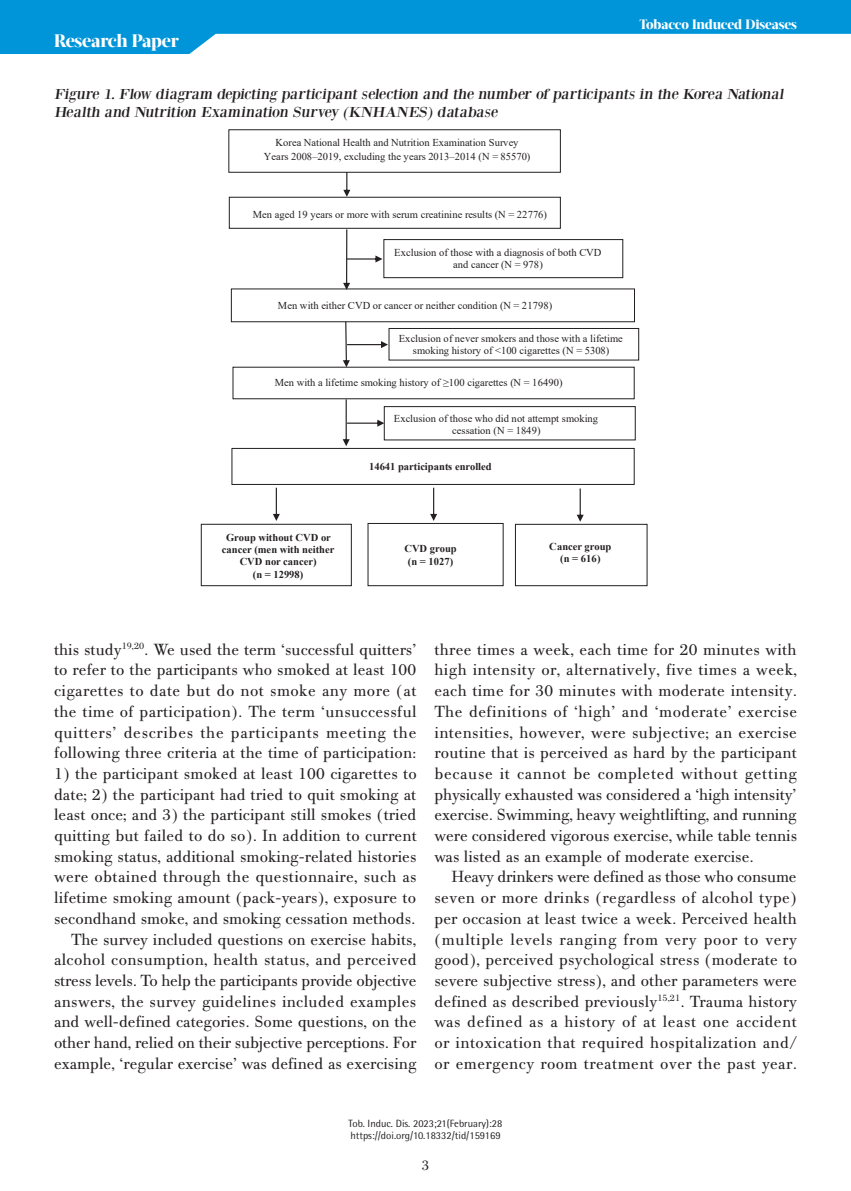
<style>
.page{position:relative;width:851px;height:1191px;background:#fff}
.page>*{position:absolute;margin:0;border:0;box-sizing:border-box;transform-origin:0 0}
.t1{font:800 18px "Acta Display W04";letter-spacing:-.01em;color:#fff}
.t2{font:17.25px/20.7px "PF Bodoni Text";letter-spacing:.005em;color:#231f20;text-align:justify}
.t3{font:15px/18px "Bodoni XT";color:#231f20;scale:1.1 1}
.t4{font:15px "PF Bodoni Text";color:#231f20}
.t5{font:800 13.5px "Acta Display W04";letter-spacing:-.01em;color:#fff}
.t6{font:10.5px/12.1px "Times New Roman";color:#231f20;text-align:center}
.t7{font:700 10.5px/12.3px "Times New Roman";color:#231f20;text-align:center}
.t8{font:10.5px/12.6px "Rotis Semi Sans Hel";color:#231f20}
</style>
<div class="page">
<svg style="left:0;top:0;width:850px;height:54px;fill:#0095d9"></svg>
<div style="left:228px;top:129px;width:332px;height:44px;border:1px solid #231f20"></div>
<svg style="left:343px;top:172px;width:7px;height:25px"></svg>
<div style="left:229px;top:197px;width:331px;height:32px;border:1px solid #231f20"></div>
<div style="left:388px;top:328px;width:251px;height:32px;border:1px solid #231f20"></div>
<div style="left:384px;top:406px;width:251px;height:34px;border:1px solid #231f20"></div>
<div style="left:231px;top:288px;width:403px;height:34px;border:1px solid #231f20"></div>
<div style="left:383px;top:239px;width:240px;height:39px;border:1px solid #231f20"></div>
<svg style="left:343px;top:229px;width:39px;height:61px"></svg>
<div style="left:201px;top:524px;width:151px;height:62px;border:1px solid #231f20"></div>
<div style="left:231px;top:448px;width:403px;height:37px;border:1px solid #231f20"></div>
<svg style="left:273px;top:488px;width:7px;height:33px"></svg>
<svg style="left:430px;top:488px;width:7px;height:33px"></svg>
<svg style="left:576px;top:488px;width:7px;height:34px"></svg>
<div style="left:367px;top:523px;width:136px;height:63px;border:1px solid #231f20"></div>
<div style="left:515px;top:524px;width:132px;height:62px;border:1px solid #231f20"></div>
<svg style="left:343px;top:322px;width:45px;height:45px"></svg>
<svg style="left:342px;top:399px;width:42px;height:47px"></svg>
<p class="t1" style="left:54px;top:30px;width:126px">Research Paper</p>
<p class="t5" style="left:639px;top:17px;width:159px">Tobacco Induced Diseases</p>
<p class="t3" style="left:54px;top:85px;width:667px">Figure 1. Flow diagram depicting participant selection and the number of participants in the Korea National<br>Health and Nutrition Examination Survey (KNHANES) database</p>
<p class="t6" style="left:264px;top:135px;width:268px;line-height:14.1px">Korea National Health and Nutrition Examination Survey<br>Years 2008–2019, excluding the years 2013–2014 (N = 85570)</p>
<p class="t6" style="left:253px;top:208px;width:296px">Men aged 19 years or more with serum creatinine results (N = 22776)</p>
<p class="t6" style="left:394px;top:246px;width:208px">Exclusion of those with a diagnosis of both CVD and cancer (N = 978)</p>
<p class="t6" style="left:278px;top:299px;width:276px">Men with either CVD or cancer or neither condition (N = 21798)</p>
<p class="t6" style="left:398px;top:332px;width:226px">Exclusion of never smokers and those with a lifetime smoking history of &lt;100 cigarettes (N = 5308)</p>
<p class="t6" style="left:275px;top:376px;width:289px">Men with a lifetime smoking history of ≥100 cigarettes (N = 16490)</p>
<p class="t6" style="left:394px;top:411px;width:206px">Exclusion of those who did not attempt smoking cessation (N = 1849)</p>
<p class="t7" style="left:222px;top:530px;width:114px">Group without CVD or cancer (men with neither<br>CVD nor cancer)<br>(n = 12998)</p>
<p class="t7" style="left:369px;top:460px;width:124px">14641 participants enrolled</p>
<p class="t7" style="left:404px;top:542px;width:54px">CVD group (n = 1027)</p>
<p class="t7" style="left:549px;top:540px;width:64px">Cancer group (n = 616)</p>
<p class="t2" style="left:54px;top:639px;width:364px">this study<sup>19,20</sup>. We used the term ‘successful quitters’ to refer to the participants who smoked at least 100 cigarettes to date but do not smoke any more (at the time of participation). The term ‘unsuccessful quitters’ describes the participants meeting the following three criteria at the time of participation:</p>
<p class="t2" style="left:54px;top:763px;width:364px;text-align:right">1) the participant smoked at least 100 cigarettes to date; 2) the participant had tried to quit smoking at least once; and 3) the participant still smokes (tried quitting but failed to do so). In addition to current smoking status, additional smoking-related histories were obtained through the questionnaire, such as lifetime smoking amount (pack-years), exposure to secondhand smoke, and smoking cessation methods.<br>The survey included questions on exercise habits, alcohol consumption, health status, and perceived stress levels. To help the participants provide objective answers, the survey guidelines included examples and well-defined categories. Some questions, on the other hand, relied on their subjective perceptions. For example, ‘regular exercise’ was defined as exercising</p>
<p class="t2" style="left:434px;top:639px;width:364px">three times a week, each time for 20 minutes with high intensity or, alternatively, five times a week, each time for 30 minutes with moderate intensity.<br>The definitions of ‘high’ and ‘moderate’ exercise intensities, however, were subjective; an exercise routine that is perceived as hard by the participant because it cannot be completed without getting physically exhausted was considered a ‘high intensity’ exercise. Swimming, heavy weightlifting, and running were considered vigorous exercise, while table tennis was listed as an example of moderate exercise.</p>
<p class="t2" style="left:434px;top:867px;width:364px;text-indent:17px">Heavy drinkers were defined as those who consume seven or more drinks (regardless of alcohol type) per occasion at least twice a week. Perceived health (multiple levels ranging from very poor to very good), perceived psychological stress (moderate to severe subjective stress), and other parameters were defined as described previously<sup>15,21</sup>. Trauma history was defined as a history of at least one accident or intoxication that required hospitalization and/ or emergency room treatment over the past year.</p>
<p class="t8" style="left:348px;top:1116px;width:155px">Tob. Induc. Dis. 2023;21(February):28 https://doi.org/10.18332/tid/159169</p>
<p class="t4" style="left:421px;top:1156px;width:9px">3</p>
</div>
